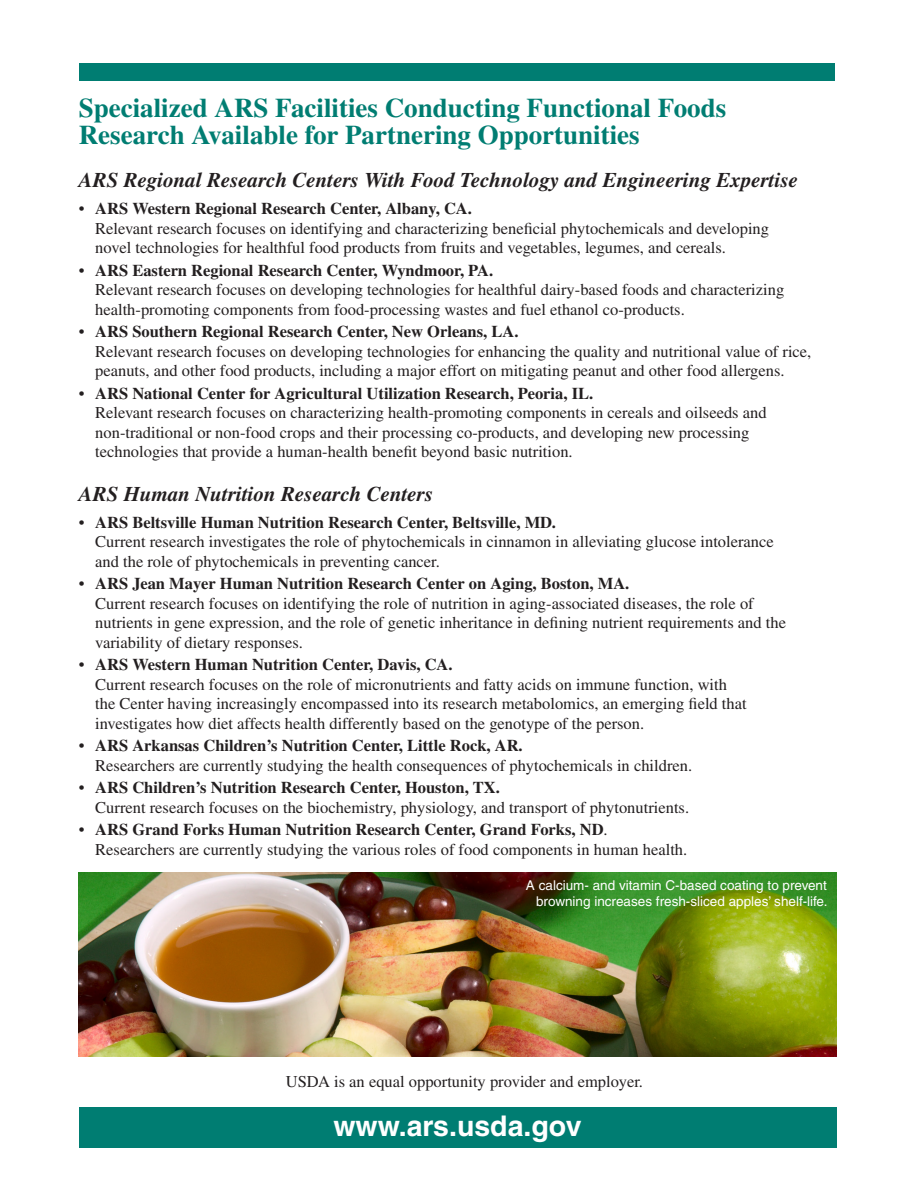
<style>
.page{position:relative;width:918px;height:1188px;background:#fff}
.page>*{position:absolute;margin:0;border:0;box-sizing:border-box;transform-origin:0 0}
.t1{font:700 28.5px "Helvetica";color:#fff}
.t2{font:700 27px "Times";color:#007d72}
.t3{font:italic 700 21px "Times";color:#231f20}
.t4{font:16.5px "Times";color:#231f20}
.t5{font:700 16.5px "Times";color:#231f20}
.t6{font:13.5px "Helvetica";color:#fff}
.s1{font-weight:400}
</style>
<div class="page">
<img style="left:79px;top:872px;width:757px;height:185px">
<div style="left:80px;top:1107px;width:757px;height:41px;background:#007d72"></div>
<div style="left:80px;top:63px;width:756px;height:18px;background:#007d72"></div>
<p class="t2" style="left:79px;top:92px;width:649px">Specialized ARS Facilities Conducting Functional Foods</p>
<p class="t2" style="left:79px;top:119px;width:563px">Research Available for Partnering Opportunities</p>
<p class="t3" style="left:79px;top:168px;width:721px">ARS Regional Research Centers With Food Technology and Engineering Expertise</p>
<p class="t5" style="left:79px;top:199px;width:395px"><span class="s1">•</span> ARS Western Regional Research Center, Albany, CA.</p>
<p class="t4" style="left:95px;top:219px;width:675px">Relevant research focuses on identifying and characterizing beneficial phytochemicals and developing</p>
<p class="t4" style="left:95px;top:239px;width:632px">novel technologies for healthful food products from fruits and vegetables, legumes, and cereals.</p>
<p class="t5" style="left:79px;top:260px;width:416px"><span class="s1">•</span> ARS Eastern Regional Research Center, Wyndmoor, PA.</p>
<p class="t4" style="left:95px;top:281px;width:691px">Relevant research focuses on developing technologies for healthful dairy-based foods and characterizing</p>
<p class="t4" style="left:95px;top:300px;width:591px">health-promoting components from food-processing wastes and fuel ethanol co-products.</p>
<p class="t5" style="left:79px;top:322px;width:441px"><span class="s1">•</span> ARS Southern Regional Research Center, New Orleans, LA.</p>
<p class="t4" style="left:95px;top:342px;width:718px">Relevant research focuses on developing technologies for enhancing the quality and nutritional value of rice,</p>
<p class="t4" style="left:95px;top:362px;width:691px">peanuts, and other food products, including a major effort on mitigating peanut and other food allergens.</p>
<p class="t5" style="left:79px;top:383px;width:516px"><span class="s1">•</span> ARS National Center for Agricultural Utilization Research, Peoria, IL.</p>
<p class="t4" style="left:95px;top:404px;width:673px">Relevant research focuses on characterizing health-promoting components in cereals and oilseeds and</p>
<p class="t4" style="left:95px;top:423px;width:656px">non-traditional or non-food crops and their processing co-products, and developing new processing</p>
<p class="t4" style="left:95px;top:443px;width:479px">technologies that provide a human-health benefit beyond basic nutrition.</p>
<p class="t3" style="left:79px;top:482px;width:356px">ARS Human Nutrition Research Centers</p>
<p class="t5" style="left:79px;top:512px;width:479px"><span class="s1">•</span> ARS Beltsville Human Nutrition Research Center, Beltsville, MD.</p>
<p class="t4" style="left:95px;top:533px;width:680px">Current research investigates the role of phytochemicals in cinnamon in alleviating glucose intolerance</p>
<p class="t4" style="left:95px;top:552px;width:346px">and the role of phytochemicals in preventing cancer.</p>
<p class="t5" style="left:79px;top:574px;width:552px"><span class="s1">•</span> ARS Jean Mayer Human Nutrition Research Center on Aging, Boston, MA.</p>
<p class="t4" style="left:95px;top:594px;width:660px">Current research focuses on identifying the role of nutrition in aging-associated diseases, the role of</p>
<p class="t4" style="left:95px;top:614px;width:692px">nutrients in gene expression, and the role of genetic inheritance in defining nutrient requirements and the</p>
<p class="t4" style="left:95px;top:633px;width:209px">variability of dietary responses.</p>
<p class="t5" style="left:79px;top:655px;width:375px"><span class="s1">•</span> ARS Western Human Nutrition Center, Davis, CA.</p>
<p class="t4" style="left:95px;top:675px;width:633px">Current research focuses on the role of micronutrients and fatty acids on immune function, with</p>
<p class="t4" style="left:95px;top:695px;width:653px">the Center having increasingly encompassed into its research metabolomics, an emerging field that</p>
<p class="t4" style="left:95px;top:714px;width:551px">investigates how diet affects health differently based on the genotype of the person.</p>
<p class="t5" style="left:79px;top:736px;width:445px"><span class="s1">•</span> ARS Arkansas Children’s Nutrition Center, Little Rock, AR.</p>
<p class="t4" style="left:95px;top:756px;width:598px">Researchers are currently studying the health consequences of phytochemicals in children.</p>
<p class="t5" style="left:79px;top:778px;width:423px"><span class="s1">•</span> ARS Children’s Nutrition Research Center, Houston, TX.</p>
<p class="t4" style="left:95px;top:798px;width:595px">Current research focuses on the biochemistry, physiology, and transport of phytonutrients.</p>
<p class="t5" style="left:79px;top:820px;width:531px"><span class="s1">•</span> ARS Grand Forks Human Nutrition Research Center, Grand Forks, ND<span class="s1">.</span></p>
<p class="t4" style="left:95px;top:840px;width:594px">Researchers are currently studying the various roles of food components in human health.</p>
<p class="t6" style="left:526px;top:877px;width:302px">A calcium- and vitamin C-based coating to prevent</p>
<p class="t6" style="left:536px;top:894px;width:293px">browning increases fresh-sliced apples’ shelf-life.</p>
<p class="t4" style="left:286px;top:1073px;width:359px">USDA is an equal opportunity provider and employer.</p>
<p class="t1" style="left:333px;top:1108px;width:250px">www.ars.usda.gov</p>
</div>
